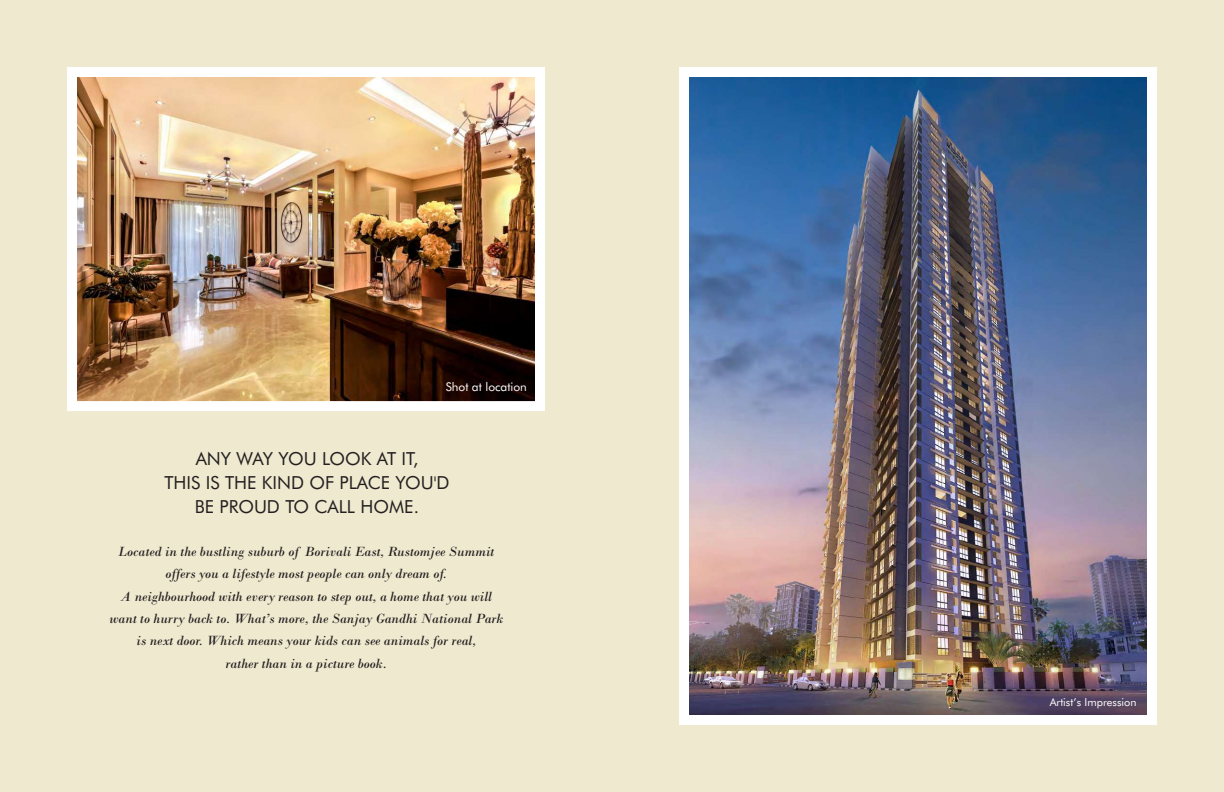
<style>
.page{position:relative;width:1224px;height:792px;background:#fff}
.page>*{position:absolute;margin:0;border:0;box-sizing:border-box;transform-origin:0 0}
.t1{font:18px/24.2px "Futura BT";color:#231f20;text-align:center}
.t2{font:italic 14px/22.4px "Bodoni";color:#231f20;text-align:center}
.t3{font:12px "Futura BT";color:#fff}
.t4{font:11px "Futura BT";color:#fff}
</style>
<div class="page">
<div style="left:612px;top:0;width:612px;height:792px;background:#efe9cf"></div>
<img style="left:690px;top:78px;width:456px;height:636px">
<div style="left:679px;top:67px;width:478px;height:658px;border:10px solid #fff"></div>
<div style="left:0;top:0;width:612px;height:792px;background:#efe9cf"></div>
<img style="left:78px;top:78px;width:456px;height:322px">
<div style="left:67px;top:67px;width:478px;height:344px;border:10px solid #fff"></div>
<p class="t3" style="left:446px;top:382px;width:83px">Shot at location</p>
<p class="t1" style="left:164px;top:448px;width:287px">ANY WAY YOU LOOK AT IT,<br>THIS IS THE KIND OF PLACE YOU'D<br>BE PROUD TO CALL HOME.</p>
<p class="t2" style="left:109px;top:542px;width:395px">Located in the bustling suburb of Borivali East, Rustomjee Summit offers you a lifestyle most people can only dream of.<br>A neighbourhood with every reason to step out, a home that you will want to hurry back to. What’s more, the Sanjay Gandhi National Park is next door. Which means your kids can see animals for real,<br>rather than in a picture book.</p>
<p class="t4" style="left:1050px;top:698px;width:88px">Artist’s Impression</p>
</div>
